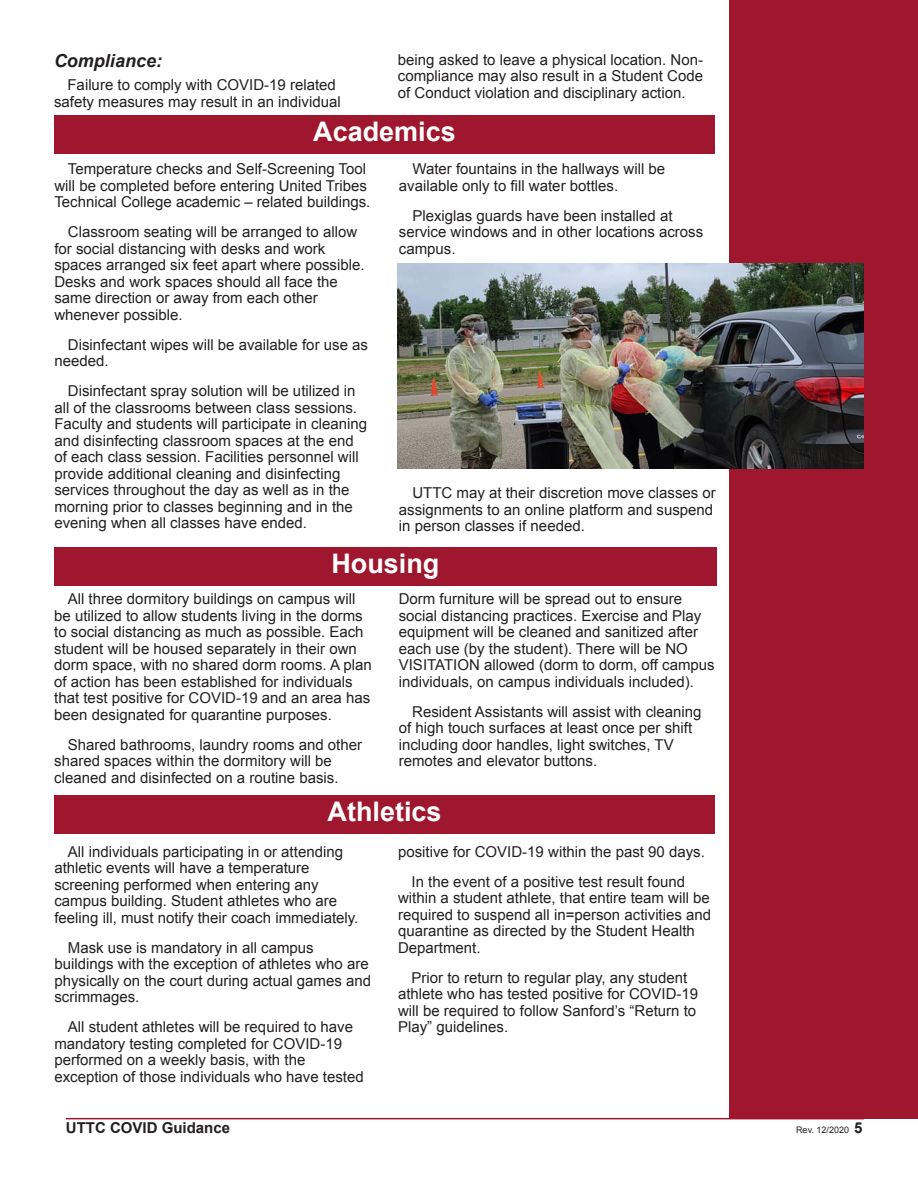
<style>
.page{position:relative;width:918px;height:1188px;background:#fff}
.page>*{position:absolute;margin:0;border:0;box-sizing:border-box;transform-origin:0 0}
.t1{font:700 27px "Arial";color:#fff}
.subtitle{font:italic 700 18px "Arial";color:#231f20}
.TEXT{font:15px/16.5px "Arial";color:#231f20}
.t2{font:700 15px "Arial";color:#231f20}
.t3{font:9px "Arial";color:#231f20}
.s1{font-weight:700;font-size:15px}
</style>
<div class="page">
<hr style="left:66px;top:1118px;width:798px;height:1px;background:#9f172e">
<div style="left:729px;top:0;width:189px;height:1119px;background:#9f172e"></div>
<img style="left:398px;top:264px;width:466px;height:204px">
<div style="left:54px;top:115px;width:661px;height:39px;background:#9f172e"></div>
<div style="left:54px;top:547px;width:662px;height:39px;background:#9f172e"></div>
<div style="left:54px;top:795px;width:661px;height:38px;background:#9f172e"></div>
<p class="subtitle" style="left:54px;top:49px;width:110px">Compliance:</p>
<p class="TEXT" style="left:54px;top:77px;width:288px;text-align:center">Failure to comply with COVID-19 related safety measures may result in an individual</p>
<p class="TEXT" style="left:398px;top:52px;width:307px;text-align:justify">being asked to leave a physical location. Non&shy;compliance may also result in a Student Code of Conduct violation and disciplinary action.</p>
<p class="t1" style="left:313px;top:114px;width:144px">Academics</p>
<p class="TEXT" style="left:54px;top:161px;width:317px;text-indent:14px">Temperature checks and Self-Screening Tool will be completed before entering United Tribes<br>Technical College academic – related buildings.</p>
<p class="TEXT" style="left:54px;top:224px;width:312px;text-indent:14px">Classroom seating will be arranged to allow for social distancing with desks and work spaces arranged six feet apart where possible.<br>Desks and work spaces should all face the same direction or away from each other whenever possible.</p>
<p class="TEXT" style="left:54px;top:336px;width:315px;text-indent:14px">Disinfectant wipes will be available for use as needed.</p>
<p class="TEXT" style="left:54px;top:383px;width:314px;text-indent:14px">Disinfectant spray solution will be utilized in all of the classrooms between class sessions.<br>Faculty and students will participate in cleaning and disinfecting classroom spaces at the end of each class session. Facilities personnel will provide additional cleaning and disinfecting services throughout the day as well as in the morning prior to classes beginning and in the evening when all classes have ended.</p>
<p class="TEXT" style="left:399px;top:161px;width:268px;text-indent:14px">Water fountains in the hallways will be available only to fill water bottles.</p>
<p class="TEXT" style="left:399px;top:207px;width:306px;text-indent:14px">Plexiglas guards have been installed at service windows and in other locations across campus.</p>
<p class="TEXT" style="left:399px;top:485px;width:318px;text-indent:14px">UTTC may at their discretion move classes or assignments to an online platform and suspend in person classes if needed.</p>
<p class="t1" style="left:331px;top:546px;width:110px">Housing</p>
<p class="TEXT" style="left:54px;top:591px;width:319px;text-indent:14px">All three dormitory buildings on campus will be utilized to allow students living in the dorms to social distancing as much as possible. Each student will be housed separately in their own dorm space, with no shared dorm rooms. A plan of action has been established for individuals that test positive for COVID-19 and an area has been designated for quarantine purposes.</p>
<p class="TEXT" style="left:54px;top:736px;width:309px;text-indent:14px">Shared bathrooms, laundry rooms and other shared spaces within the dormitory will be cleaned and disinfected on a routine basis.</p>
<p class="TEXT" style="left:399px;top:591px;width:317px">Dorm furniture will be spread out to ensure social distancing practices. Exercise and Play equipment will be cleaned and sanitized after each use (by the student). There will be NO VISITATION allowed (dorm to dorm, off campus individuals, on campus individuals included).</p>
<p class="TEXT" style="left:399px;top:703px;width:304px;text-indent:14px">Resident Assistants will assist with cleaning of high touch surfaces at least once per shift including door handles, light switches, TV remotes and elevator buttons.</p>
<p class="t1" style="left:328px;top:794px;width:116px">Athletics</p>
<p class="TEXT" style="left:54px;top:843px;width:306px;text-indent:14px">All individuals participating in or attending athletic events will have a temperature screening performed when entering any campus building. Student athletes who are feeling ill, must notify their coach immediately.</p>
<p class="TEXT" style="left:54px;top:939px;width:318px;text-indent:14px">Mask use is mandatory in all campus buildings with the exception of athletes who are physically on the court during actual games and scrimmages.</p>
<p class="TEXT" style="left:54px;top:1019px;width:311px;text-indent:14px">All student athletes will be required to have mandatory testing completed for COVID-19 performed on a weekly basis, with the exception of those individuals who have tested</p>
<p class="TEXT" style="left:398px;top:843px;width:308px">positive for COVID-19 within the past 90 days.</p>
<p class="TEXT" style="left:398px;top:873px;width:315px;text-indent:14px">In the event of a positive test result found within a student athlete, that entire team will be required to suspend all in=person activities and quarantine as directed by the Student Health Department.</p>
<p class="TEXT" style="left:398px;top:969px;width:302px;text-indent:14px">Prior to return to regular play, any student athlete who has tested positive for COVID-19 will be required to follow Sanford’s “Return to Play” guidelines.</p>
<p class="t2" style="left:66px;top:1118px;width:166px">UTTC COVID Guidance</p>
<p class="t3" style="left:796px;top:1124px;width:68px">Rev. 12/2020 <span class="s1">5</span></p>
</div>
